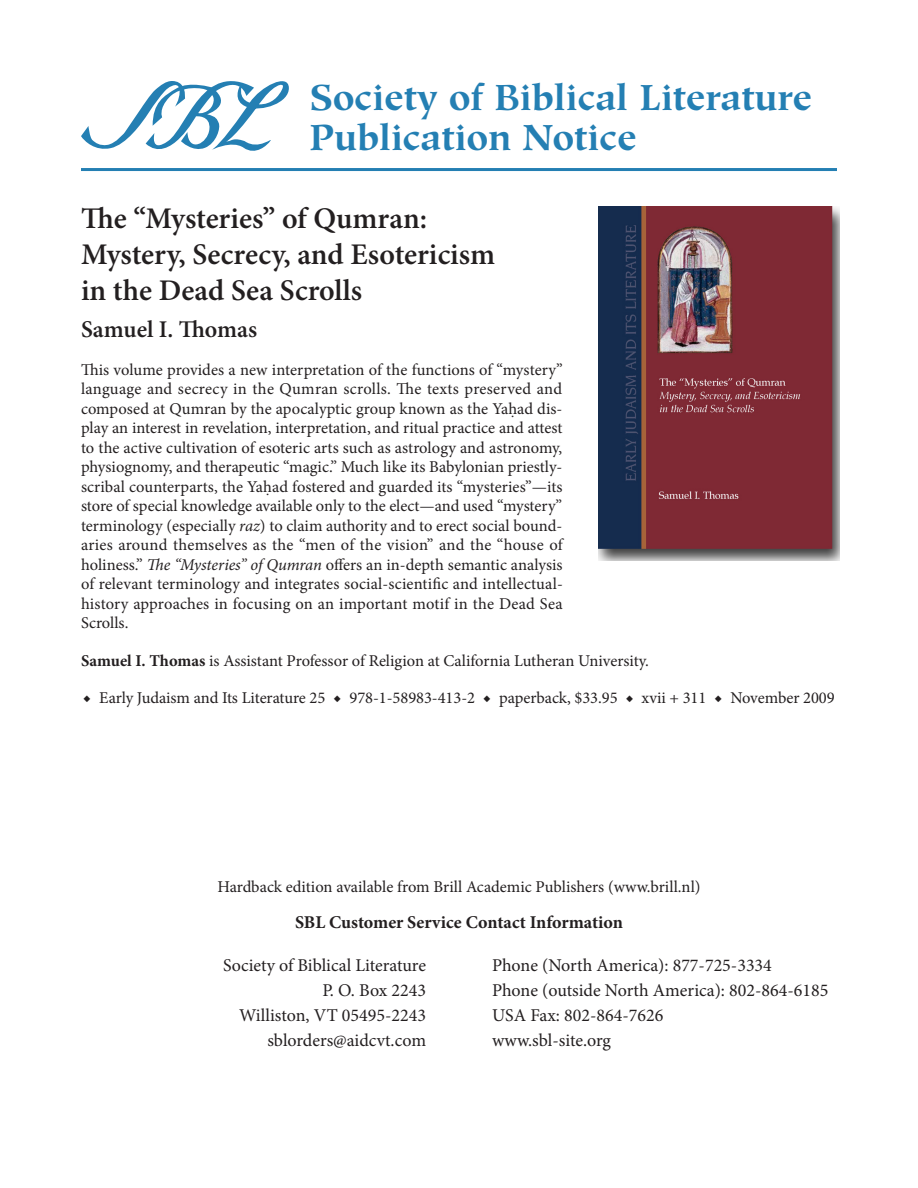
<style>
.page{position:relative;width:918px;height:1188px;background:#fff}
.page>*{position:absolute;margin:0;border:0;box-sizing:border-box;transform-origin:0 0}
.t1{font:700 36px "Hiroshige";color:#247fb3}
.t2{font:600 30px/36px "Minion Pro";color:#231f20}
.body_text{font:600 24px "Minion Pro";letter-spacing:-.005em;color:#231f20}
.t3{font:18px "Minion Pro";color:#231f20}
.t4{font:700 18px "Minion Pro";letter-spacing:-.005em;color:#231f20}
.body_text-2{font:16.5px/19.5px "Minion Pro";letter-spacing:-.005em;color:#231f20;text-align:justify}
.s1{font-family:"Garamond Diacritics Roman"}
.s2{font-style:italic}
.s3{font-weight:700}
</style>
<div class="page">
<hr style="left:81px;top:168px;width:756px;height:3px;background:#247fb3">
<svg style="left:81px;top:81px;width:208px;height:70px"></svg>
<img style="left:599px;top:206px;width:241px;height:354px">
<p class="t1" style="left:309px;top:75px;width:505px">Society of Biblical Literature</p>
<p class="t1" style="left:309px;top:116px;width:329px">Publication Notice</p>
<p class="t2" style="left:81px;top:202px;width:416px">The “Mysteries” of Qumran:<br>Mystery, Secrecy, and Esotericism in the Dead Sea Scrolls</p>
<p class="body_text" style="left:81px;top:315px;width:178px">Samuel I. Thomas</p>
<p class="body_text-2" style="left:81px;top:360px;width:483px">This volume provides a new interpretation of the functions of “mystery” language and secrecy in the Qumran scrolls. The texts preserved and composed at Qumran by the apocalyptic group known as the Yah<span class="s1">˙</span>ad dis&shy;play an interest in revelation, interpretation, and ritual practice and attest to the active cultivation of esoteric arts such as astrology and astronomy, physiognomy, and therapeutic “magic.” Much like its Babylonian priestly&shy;scribal counterparts, the Yah<span class="s1">˙</span>ad fostered and guarded its “mysteries”—its store of special knowledge available only to the elect—and used “mystery” terminology (especially <span class="s2">raz</span>) to claim authority and to erect social bound&shy;aries around themselves as the “men of the vision” and the “house of holiness.” <span class="s2">The “Mysteries” of Qumran</span> offers an in-depth semantic analysis of relevant terminology and integrates social-scientific and intellectual&shy;history approaches in focusing on an important motif in the Dead Sea Scrolls.</p>
<p class="body_text-2" style="left:81px;top:651px;width:569px"><span class="s3">Samuel I. Thomas</span> is Assistant Professor of Religion at California Lutheran University.</p>
<p class="body_text-2" style="left:83px;top:689px;width:753px">◆ Early Judaism and Its Literature 25 ◆ 978-1-58983-413-2 ◆ paperback, $33.95 ◆ xvii + 311 ◆ November 2009</p>
<p class="body_text-2" style="left:217px;top:878px;width:485px">Hardback edition available from Brill Academic Publishers (www.brill.nl)</p>
<p class="t4" style="left:295px;top:909px;width:329px">SBL Customer Service Contact Information</p>
<p class="t3" style="left:223px;top:953px;width:205px">Society of Biblical Literature</p>
<p class="t3" style="left:492px;top:953px;width:281px">Phone (North America): 877-725-3334</p>
<p class="t3" style="left:322px;top:978px;width:105px">P. O. Box 2243</p>
<p class="t3" style="left:492px;top:978px;width:338px">Phone (outside North America): 802-864-6185</p>
<p class="t3" style="left:239px;top:1003px;width:188px">Williston, VT 05495-2243</p>
<p class="t3" style="left:492px;top:1003px;width:173px">USA Fax: 802-864-7626</p>
<p class="t3" style="left:267px;top:1028px;width:160px">sblorders@aidcvt.com</p>
<p class="t3" style="left:492px;top:1028px;width:120px">www.sbl-site.org</p>
</div>
